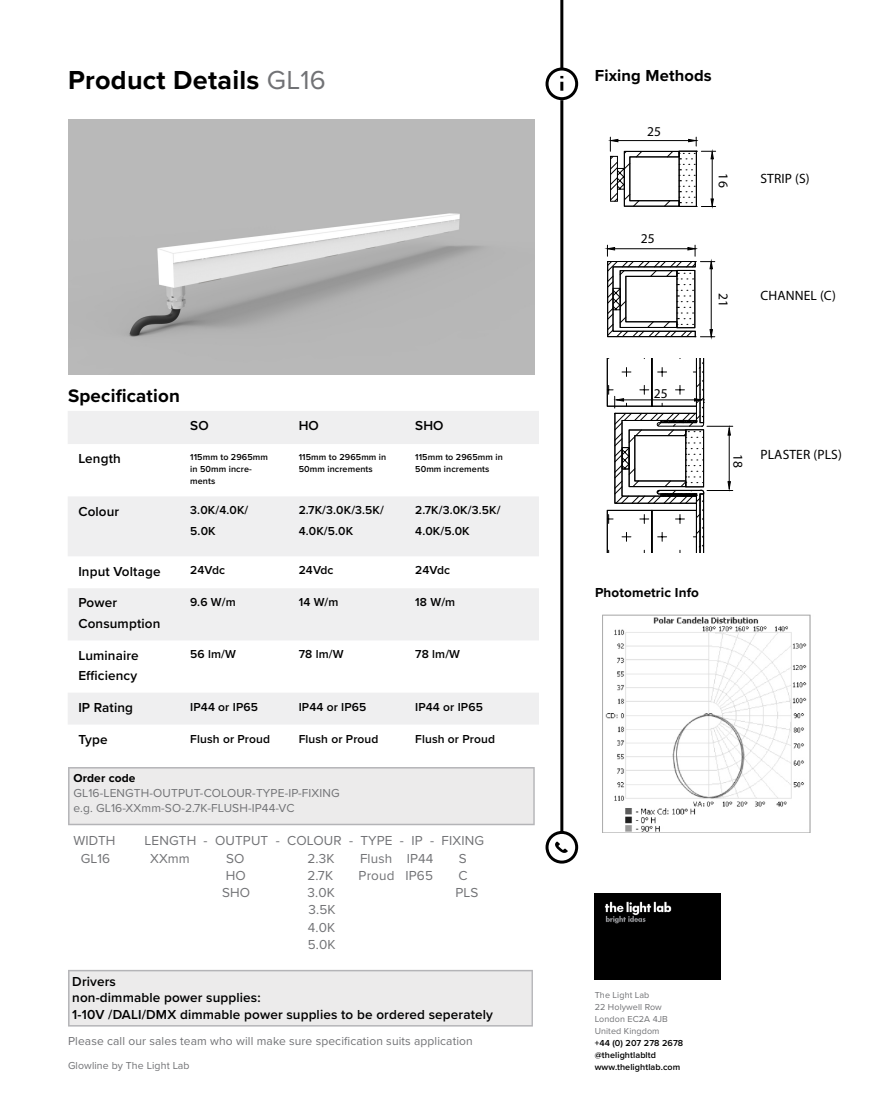
<style>
.page{position:relative;width:893px;height:1106px;background:#fff}
.page>*{position:absolute;margin:0;border:0;box-sizing:border-box;transform-origin:0 0}
.t1{font:700 27px "Proxima Nova";letter-spacing:.01em;color:#000}
.t2{font:700 18.75px "Proxima Nova";letter-spacing:.01em;color:#000}
.t3{font:700 16.5px "Proxima Nova";letter-spacing:.01em;color:#000}
.t4{font:600 13.5px/16.5px "Proxima Nova";letter-spacing:.01em;color:#000}
.t5{font:13.5px/17.2px "Proxima Nova";letter-spacing:.01em;color:#717275;text-align:justify}
.t6{font:13.5px "Myriad Pro";letter-spacing:.01em;color:#000}
.t7{font:700 13.5px "Proxima Nova";letter-spacing:.01em;color:#000}
.t8{font:600 12px/20.2px "Proxima Nova";letter-spacing:.01em;color:#000}
.t9{font:12px/15px "Proxima Nova";letter-spacing:.01em;color:#717275}
.t10{font:700 12px "Proxima Nova";letter-spacing:.01em;color:#000}
.t11{font:10.5px "Proxima Nova";letter-spacing:.01em;color:#717275}
.t12{font:600 9px/12px "Proxima Nova";letter-spacing:.01em;color:#000}
.t13{font:9px/12px "Proxima Nova";letter-spacing:.01em;color:#717275}
.s1{font-weight:400;color:#717275}
</style>
<div class="page">
<img style="left:68px;top:120px;width:467px;height:254px">
<div style="left:595px;top:893px;width:125px;height:86px;background:#000"></div>
<div style="left:68px;top:970px;width:465px;height:56px;background:#ecebeb"></div>
<svg style="left:68px;top:411px;width:471px;height:313px;fill:#efeff0"></svg>
<hr style="left:560px;top:0;width:3px;height:69px;background:#000">
<hr style="left:560px;top:100px;width:3px;height:732px;background:#000">
<div style="left:545px;top:67px;width:33px;height:33px;border:3px solid #000;border-radius:50%"></div>
<svg style="left:560px;top:76px;width:3px;height:15px"></svg>
<div style="left:545px;top:831px;width:33px;height:32px;border:3px solid #000;border-radius:50%"></div>
<svg style="left:555px;top:841px;width:13px;height:12px"></svg>
<img style="left:602px;top:614px;width:209px;height:218px">
<svg style="left:68px;top:767px;width:467px;height:58px;background:#e8e8e8"></svg>
<svg style="left:609px;top:137px;width:107px;height:71px"></svg>
<svg style="left:605px;top:245px;width:110px;height:94px"></svg>
<svg style="left:607px;top:358px;width:126px;height:318px"></svg>
<h1 class="t1" style="left:68px;top:60px;width:259px">Product Details <span class="s1">GL16</span></h1>
<h3 class="t3" style="left:595px;top:63px;width:119px">Fixing Methods</h3>
<p class="t6" style="left:647px;top:123px;width:15px">25</p>
<p class="t6" style="left:641px;top:230px;width:15px">25</p>
<p class="t6" style="left:731px;top:173px;width:15px;rotate:90deg">16</p>
<p class="t6" style="left:731px;top:293px;width:15px;rotate:90deg">21</p>
<p class="t6" style="left:760px;top:170px;width:51px">STRIP (S)</p>
<p class="t6" style="left:760px;top:287px;width:77px">CHANNEL (C)</p>
<h2 class="t2" style="left:68px;top:382px;width:113px">Specification</h2>
<p class="t4" style="left:190px;top:417px;width:20px">SO</p>
<p class="t4" style="left:299px;top:417px;width:22px">HO</p>
<p class="t4" style="left:415px;top:417px;width:30px">SHO</p>
<p class="t4" style="left:78px;top:450px;width:44px">Length</p>
<p class="t12" style="left:190px;top:450px;width:79px">115mm to 2965mm in 50mm incre&shy;ments</p>
<p class="t12" style="left:299px;top:450px;width:89px">115mm to 2965mm in<br>50mm increments</p>
<p class="t12" style="left:415px;top:450px;width:89px">115mm to 2965mm in<br>50mm increments</p>
<p class="t4" style="left:78px;top:502px;width:42px">Colour</p>
<p class="t8" style="left:190px;top:500px;width:60px">3.0K/4.0K/<br>5.0K</p>
<p class="t8" style="left:299px;top:500px;width:87px">2.7K/3.0K/3.5K/<br>4.0K/5.0K</p>
<p class="t8" style="left:415px;top:500px;width:87px">2.7K/3.0K/3.5K/<br>4.0K/5.0K</p>
<p class="t4" style="left:78px;top:562px;width:84px">Input Voltage</p>
<p class="t8" style="left:190px;top:560px;width:36px">24Vdc</p>
<p class="t8" style="left:299px;top:560px;width:36px">24Vdc</p>
<p class="t8" style="left:415px;top:560px;width:36px">24Vdc</p>
<p class="t4" style="left:78px;top:592px;width:83px;line-height:20.2px">Power<br>Consumption</p>
<p class="t8" style="left:190px;top:592px;width:47px">9.6 W/m</p>
<p class="t8" style="left:299px;top:592px;width:41px">14 W/m</p>
<p class="t8" style="left:415px;top:592px;width:41px">18 W/m</p>
<p class="t4" style="left:78px;top:644px;width:62px;line-height:20.2px">Luminaire<br>Efficiency</p>
<p class="t8" style="left:190px;top:644px;width:47px">56 lm/W</p>
<p class="t8" style="left:299px;top:644px;width:46px">78 lm/W</p>
<p class="t8" style="left:415px;top:644px;width:46px">78 lm/W</p>
<p class="t4" style="left:78px;top:698px;width:56px">IP Rating</p>
<p class="t8" style="left:190px;top:696px;width:69px">IP44 or IP65</p>
<p class="t8" style="left:299px;top:696px;width:69px">IP44 or IP65</p>
<p class="t8" style="left:415px;top:696px;width:69px">IP44 or IP65</p>
<p class="t4" style="left:78px;top:730px;width:31px">Type</p>
<p class="t8" style="left:190px;top:728px;width:81px">Flush or Proud</p>
<p class="t8" style="left:299px;top:728px;width:81px">Flush or Proud</p>
<p class="t8" style="left:415px;top:728px;width:81px">Flush or Proud</p>
<p class="t10" style="left:73px;top:768px;width:64px">Order code</p>
<p class="t9" style="left:73px;top:784px;width:268px">GL16-LENGTH-OUTPUT-COLOUR-TYPE-IP-FIXING e.g. GL16-XXmm-SO-2.7K-FLUSH-IP44-VC</p>
<p class="t5" style="left:73px;top:831px;width:44px">WIDTH</p>
<p class="t5" style="left:145px;top:831px;width:341px">LENGTH - OUTPUT - COLOUR - TYPE - IP - FIXING</p>
<p class="t5" style="left:81px;top:849px;width:31px">GL16</p>
<p class="t5" style="left:150px;top:849px;width:41px">XXmm</p>
<p class="t5" style="left:226px;top:849px;width:20px">SO</p>
<p class="t5" style="left:308px;top:849px;width:29px">2.3K</p>
<p class="t5" style="left:360px;top:849px;width:75px">Flush IP44</p>
<p class="t5" style="left:459px;top:849px;width:9px">S</p>
<p class="t5" style="left:226px;top:866px;width:22px">HO</p>
<p class="t5" style="left:308px;top:866px;width:27px">2.7K</p>
<p class="t5" style="left:359px;top:866px;width:76px">Proud IP65</p>
<p class="t5" style="left:458px;top:866px;width:11px">C</p>
<p class="t5" style="left:222px;top:883px;width:30px">SHO</p>
<p class="t5" style="left:308px;top:883px;width:29px">3.0K</p>
<p class="t5" style="left:455px;top:883px;width:24px">PLS</p>
<p class="t5" style="left:308px;top:900px;width:29px">3.5K 4.0K 5.0K</p>
<p class="t4" style="left:72px;top:972px;width:422px">Drivers<br>non-dimmable power supplies:<br>1-10V /DALI/DMX dimmable power supplies to be ordered seperately</p>
<p class="t9" style="left:68px;top:1033px;width:406px">Please call our sales team who will make sure specification suits application</p>
<p class="t11" style="left:68px;top:1057px;width:123px">Glowline by The Light Lab</p>
<p class="t6" style="left:654px;top:385px;width:15px">25</p>
<p class="t6" style="left:746px;top:453px;width:15px;rotate:90deg">18</p>
<p class="t6" style="left:760px;top:446px;width:83px">PLASTER (PLS)</p>
<p class="t7" style="left:595px;top:582px;width:106px">Photometric Info</p>
<p class="t13" style="left:595px;top:988px;width:75px">The Light Lab<br>22 Holywell Row<br>London EC2A 4JB<br>United Kingdom</p>
<p class="t12" style="left:595px;top:1037px;width:90px">+44 (0) 207 278 2678 @thelightlabltd www.thelightlab.com</p>
</div>
